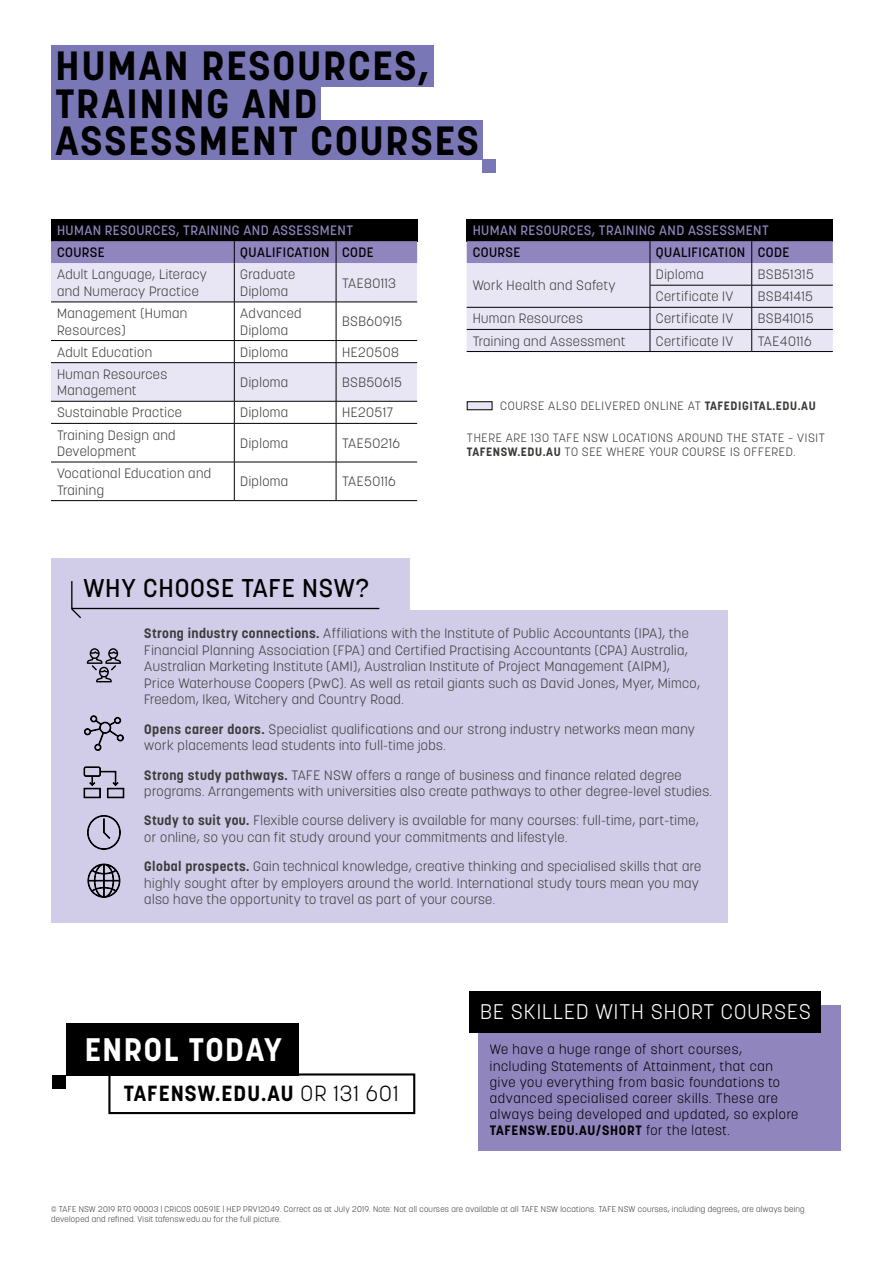
<style>
.page{position:relative;width:893px;height:1263px;background:#fff}
.page>*{position:absolute;margin:0;border:0;box-sizing:border-box;transform-origin:0 0}
.SUBHEAD_-_COURSE_ARE{font:700 40.5px/37.5px "Korolev";letter-spacing:.05em;color:#000}
.t1{font:700 32.4px "Korolev";letter-spacing:.05em;color:#fff}
.t2{font:500 25.5px "Korolev";letter-spacing:.03em;color:#000}
.CTA{font:700 21.75px "Korolev";letter-spacing:.05em;color:#000}
.Headline_3_-_28pt_lo{font:300 21px "Korolev";letter-spacing:.05em;color:#fff}
.Body_Copy{font:300 13.5px/16.5px "Korolev";letter-spacing:.03em;color:#3c3c3b}
.Headline_3_-_28pt_lo-2{font:300 13.5px/16.2px "Korolev";letter-spacing:.05em;color:#000}
.TABLE_HEADER{font:500 13.5px "Korolev";letter-spacing:.03em;color:#9185be}
.TABLE_HEADER-2{font:500 13.5px "Korolev";letter-spacing:.03em;color:#000}
.Body_Copy-2{font:300 12px/13.5px "Korolev";letter-spacing:.05em;color:#3c3c3b}
.t3{font:300 8.25px/9.9px "Korolev";letter-spacing:.03em;color:#3c3c3b}
.s1{font-weight:700}
.s2{font-weight:300}
</style>
<div class="page">
<div style="left:51px;top:45px;width:432px;height:115px;background:#7a77b6"></div>
<div style="left:51px;top:219px;width:366px;height:22px;background:#000"></div>
<svg style="left:51px;top:263px;width:366px;height:138px;fill:#e8e6f4"></svg>
<hr style="left:234px;top:263px;width:1px;height:39px;background:#000">
<hr style="left:336px;top:263px;width:1px;height:39px;background:#000">
<hr style="left:51px;top:302px;width:183px;height:1px;background:#000">
<hr style="left:234px;top:302px;width:102px;height:1px;background:#000">
<hr style="left:234px;top:302px;width:1px;height:38px;background:#000">
<hr style="left:336px;top:302px;width:81px;height:1px;background:#000">
<hr style="left:336px;top:302px;width:1px;height:38px;background:#000">
<hr style="left:51px;top:340px;width:183px;height:1px;background:#000">
<hr style="left:234px;top:340px;width:102px;height:1px;background:#000">
<svg style="left:234px;top:341px;width:1px;height:21px"></svg>
<hr style="left:336px;top:340px;width:81px;height:1px;background:#000">
<svg style="left:336px;top:341px;width:1px;height:21px"></svg>
<hr style="left:51px;top:362px;width:183px;height:1px;background:#000">
<hr style="left:234px;top:362px;width:102px;height:1px;background:#000">
<hr style="left:234px;top:363px;width:1px;height:38px;background:#000">
<hr style="left:336px;top:362px;width:81px;height:1px;background:#000">
<hr style="left:336px;top:363px;width:1px;height:38px;background:#000">
<hr style="left:51px;top:401px;width:183px;height:1px;background:#000">
<hr style="left:234px;top:401px;width:102px;height:1px;background:#000">
<svg style="left:234px;top:401px;width:1px;height:22px"></svg>
<hr style="left:336px;top:401px;width:81px;height:1px;background:#000">
<svg style="left:336px;top:401px;width:1px;height:22px"></svg>
<hr style="left:51px;top:423px;width:183px;height:1px;background:#000">
<hr style="left:234px;top:423px;width:102px;height:1px;background:#000">
<hr style="left:234px;top:424px;width:1px;height:38px;background:#000">
<hr style="left:336px;top:423px;width:81px;height:1px;background:#000">
<hr style="left:336px;top:424px;width:1px;height:38px;background:#000">
<hr style="left:51px;top:462px;width:183px;height:1px;background:#000">
<hr style="left:234px;top:462px;width:102px;height:1px;background:#000">
<hr style="left:234px;top:462px;width:1px;height:38px;background:#000">
<hr style="left:336px;top:462px;width:81px;height:1px;background:#000">
<hr style="left:336px;top:462px;width:1px;height:38px;background:#000">
<hr style="left:51px;top:500px;width:183px;height:1px;background:#000">
<hr style="left:234px;top:500px;width:102px;height:1px;background:#000">
<hr style="left:336px;top:500px;width:81px;height:1px;background:#000">
<div style="left:51px;top:241px;width:366px;height:22px;background:#9185be"></div>
<div style="left:467px;top:219px;width:366px;height:22px;background:#000"></div>
<svg style="left:467px;top:241px;width:366px;height:111px;background:#cdc9df"></svg>
<div style="left:467px;top:402px;width:25px;height:8px;background:#e8e6f4"></div>
<div style="left:467px;top:401px;width:25px;height:9px;border:1px solid #000"></div>
<div style="left:434px;top:33px;width:111px;height:61px;background:#fff"></div>
<div style="left:321px;top:88px;width:203px;height:32px;background:#fff"></div>
<div style="left:483px;top:159px;width:13px;height:14px;background:#7a77b6"></div>
<div style="left:51px;top:558px;width:677px;height:365px;background:#d1cce7"></div>
<svg style="left:71px;top:581px;width:309px;height:38px"></svg>
<div style="left:410px;top:547px;width:331px;height:62px;background:#fff"></div>
<svg style="left:87px;top:648px;width:34px;height:34px"></svg>
<svg style="left:84px;top:715px;width:40px;height:36px"></svg>
<svg style="left:87px;top:864px;width:34px;height:34px"></svg>
<svg style="left:83px;top:766px;width:42px;height:32px"></svg>
<svg style="left:87px;top:815px;width:34px;height:35px"></svg>
<div style="left:108px;top:1073px;width:307px;height:41px;border:2px solid #000"></div>
<div style="left:52px;top:1075px;width:14px;height:14px;background:#000"></div>
<div style="left:66px;top:1023px;width:233px;height:52px;background:#000"></div>
<div style="left:479px;top:1005px;width:362px;height:146px;background:#9185be"></div>
<div style="left:470px;top:991px;width:351px;height:41px;background:#000"></div>
<h1 class="SUBHEAD_-_COURSE_ARE" style="left:56px;top:47px;width:425px">HUMAN RESOURCES,<br>TRAINING AND<br>ASSESSMENT COURSES</h1>
<h3 class="TABLE_HEADER" style="left:57px;top:222px;width:298px">HUMAN RESOURCES, TRAINING AND ASSESSMENT</h3>
<h3 class="TABLE_HEADER-2" style="left:57px;top:244px;width:49px">COURSE</h3>
<h3 class="TABLE_HEADER-2" style="left:240px;top:244px;width:91px">QUALIFICATION</h3>
<h3 class="TABLE_HEADER-2" style="left:342px;top:244px;width:33px">CODE</h3>
<p class="Body_Copy" style="left:57px;top:266px;width:151px">Adult Language, Literacy and Numeracy Practice</p>
<p class="Body_Copy" style="left:240px;top:266px;width:56px">Graduate<br>Diploma</p>
<p class="Body_Copy" style="left:342px;top:275px;width:55px">TAE80113</p>
<p class="Body_Copy" style="left:57px;top:305px;width:132px">Management (Human<br>Resources)</p>
<p class="Body_Copy" style="left:240px;top:305px;width:63px">Advanced<br>Diploma</p>
<p class="Body_Copy" style="left:342px;top:313px;width:62px">BSB60915</p>
<p class="Body_Copy" style="left:57px;top:344px;width:97px">Adult Education</p>
<p class="Body_Copy" style="left:240px;top:344px;width:49px">Diploma</p>
<p class="Body_Copy" style="left:342px;top:344px;width:58px">HE20508</p>
<p class="Body_Copy" style="left:57px;top:366px;width:112px">Human Resources<br>Management</p>
<p class="Body_Copy" style="left:240px;top:374px;width:49px">Diploma</p>
<p class="Body_Copy" style="left:342px;top:374px;width:61px">BSB50615</p>
<p class="Body_Copy" style="left:57px;top:404px;width:126px">Sustainable Practice</p>
<p class="Body_Copy" style="left:240px;top:404px;width:49px">Diploma</p>
<p class="Body_Copy" style="left:342px;top:404px;width:53px">HE20517</p>
<p class="Body_Copy" style="left:57px;top:426px;width:120px">Training Design and<br>Development</p>
<p class="Body_Copy" style="left:240px;top:435px;width:49px">Diploma</p>
<p class="Body_Copy" style="left:342px;top:435px;width:60px">TAE50216</p>
<p class="Body_Copy" style="left:57px;top:465px;width:156px">Vocational Education and<br>Training</p>
<p class="Body_Copy" style="left:240px;top:473px;width:49px">Diploma</p>
<p class="Body_Copy" style="left:342px;top:473px;width:55px">TAE50116</p>
<h3 class="TABLE_HEADER" style="left:473px;top:222px;width:298px">HUMAN RESOURCES, TRAINING AND ASSESSMENT</h3>
<h3 class="TABLE_HEADER-2" style="left:473px;top:244px;width:49px">COURSE</h3>
<h3 class="TABLE_HEADER-2" style="left:656px;top:244px;width:91px">QUALIFICATION</h3>
<h3 class="TABLE_HEADER-2" style="left:758px;top:244px;width:33px">CODE</h3>
<p class="Body_Copy" style="left:473px;top:277px;width:144px">Work Health and Safety</p>
<p class="Body_Copy" style="left:656px;top:266px;width:49px">Diploma</p>
<p class="Body_Copy" style="left:758px;top:266px;width:58px">BSB51315</p>
<p class="Body_Copy" style="left:656px;top:288px;width:79px">Certificate IV</p>
<p class="Body_Copy" style="left:758px;top:288px;width:57px">BSB41415</p>
<p class="Body_Copy" style="left:473px;top:310px;width:112px">Human Resources</p>
<p class="Body_Copy" style="left:656px;top:310px;width:79px">Certificate IV</p>
<p class="Body_Copy" style="left:758px;top:310px;width:57px">BSB41015</p>
<p class="Body_Copy" style="left:473px;top:332px;width:154px">Training and Assessment</p>
<p class="Body_Copy" style="left:656px;top:332px;width:79px">Certificate IV</p>
<p class="Body_Copy" style="left:758px;top:332px;width:55px">TAE40116</p>
<h2 class="Body_Copy-2" style="left:500px;top:399px;width:317px">COURSE ALSO DELIVERED ONLINE AT <span class="s1">TAFEDIGITAL.EDU.AU</span></h2>
<p class="Body_Copy-2" style="left:467px;top:431px;width:359px">THERE ARE 130 TAFE NSW LOCATIONS AROUND THE STATE – VISIT<br><span class="s1">TAFENSW.EDU.AU</span> TO SEE WHERE YOUR COURSE IS OFFERED.</p>
<h2 class="t2" style="left:83px;top:572px;width:287px">WHY CHOOSE TAFE NSW?</h2>
<p class="Body_Copy" style="left:144px;top:625px;width:557px"><span class="s1">Strong industry connections.</span> Affiliations with the Institute of Public Accountants (IPA), the Financial Planning Association (FPA) and Certified Practising Accountants (CPA) Australia, Australian Marketing Institute (AMI), Australian Institute of Project Management (AIPM), Price Waterhouse Coopers (PwC). As well as retail giants such as David Jones, Myer, Mimco, Freedom, Ikea, Witchery and Country Road.</p>
<p class="Body_Copy" style="left:144px;top:721px;width:552px"><span class="s1">Opens career doors.</span> Specialist qualifications and our strong industry networks mean many work placements lead students into full-time jobs.</p>
<p class="Body_Copy" style="left:144px;top:766px;width:569px"><span class="s1">Strong study pathways.</span> TAFE NSW offers a range of business and finance related degree programs. Arrangements with universities also create pathways to other degree-level studies.</p>
<p class="Body_Copy" style="left:144px;top:812px;width:556px"><span class="s1">Study to suit you.</span> Flexible course delivery is available for many courses: full-time, part-time, or online, so you can fit study around your commitments and lifestyle.</p>
<p class="Body_Copy" style="left:144px;top:858px;width:558px"><span class="s1">Global prospects.</span> Gain technical knowledge, creative thinking and specialised skills that are highly sought after by employers around the world. International study tours mean you may also have the opportunity to travel as part of your course.</p>
<p class="t1" style="left:85px;top:1029px;width:199px">ENROL TODAY</p>
<p class="CTA" style="left:124px;top:1079px;width:276px">TAFENSW.EDU.AU <span class="s2">OR 131 601</span></p>
<p class="Headline_3_-_28pt_lo" style="left:480px;top:999px;width:332px">BE SKILLED WITH SHORT COURSES</p>
<p class="Headline_3_-_28pt_lo-2" style="left:490px;top:1041px;width:310px">We have a huge range of short courses, including Statements of Attainment, that can give you everything from basic foundations to advanced specialised career skills. These are always being developed and updated, so explore <span class="s1">TAFENSW.EDU.AU/SHORT</span> for the latest.</p>
<p class="t3" style="left:51px;top:1204px;width:755px">© TAFE NSW 2019 RTO 90003 | CRICOS 00591E | HEP PRV12049. Correct as at July 2019. Note: Not all courses are available at all TAFE NSW locations. TAFE NSW courses, including degrees, are always being developed and refined. Visit tafensw.edu.au for the full picture.</p>
</div>
